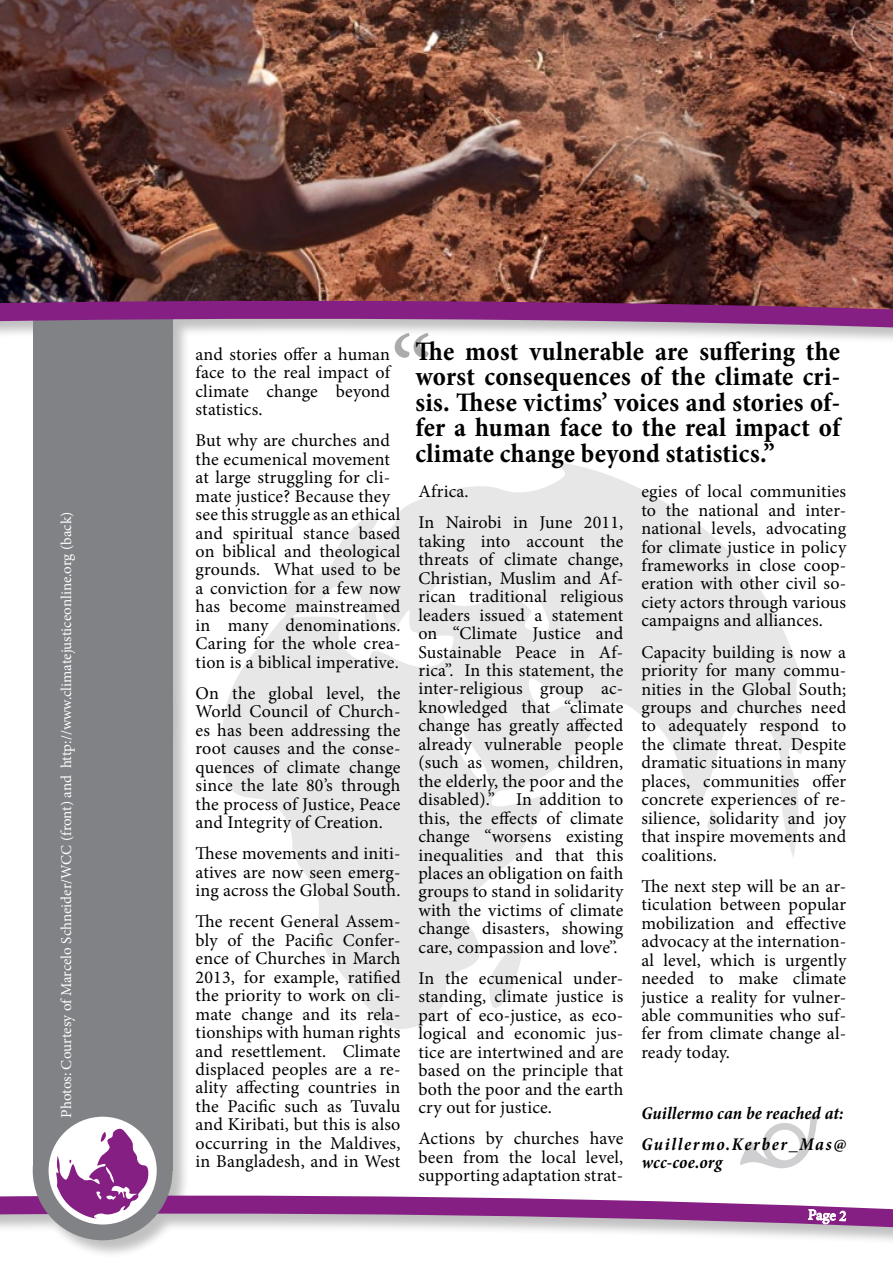
<style>
.page{position:relative;width:893px;height:1263px;background:#fff}
.page>*{position:absolute;margin:0;border:0;box-sizing:border-box;transform-origin:0 0}
.t1{font:108px "Minion Pro";color:#000}
.t2{font:700 condensed 27px/25.5px "Minion Pro";letter-spacing:.01em;color:#000;text-align:justify}
.t3{font:18px/18.5px "Minion Pro";letter-spacing:.005em;color:#000;text-align:justify}
.t4{font:italic 700 condensed 18px/30.8px "Minion Pro";letter-spacing:.015em;color:#000}
.t5{font:15px "Minion Pro";letter-spacing:-.005em;color:#fff}
</style>
<div class="page">
<img style="left:0;top:0;width:893px;height:291px">
<div style="left:0;top:301px;width:893px;height:957px;background:#000;opacity:.25"></div>
<svg style="left:0;top:1185px;width:893px;height:57px"></svg>
<svg style="left:808px;top:1209px;width:38px;height:16px"></svg>
<div style="left:33px;top:308px;width:140px;height:418px;background:#808285"></div>
<div style="left:33px;top:687px;width:140px;height:483px;background:#808285"></div>
<div style="left:33px;top:1101px;width:140px;height:139px;background:#808285;border-radius:50%"></div>
<div style="left:49px;top:1117px;width:108px;height:107px;background:#fff;border-radius:50%"></div>
<svg style="left:55px;top:1128px;width:94px;height:90px"></svg>
<svg style="left:0;top:291px;width:893px;height:57px"></svg>
<svg style="left:739px;top:1115px;width:80px;height:57px"></svg>
<p class="t5" style="left:56px;top:1118px;width:607px;rotate:-90deg">Photos: Courtesy of Marcelo Schneider/WCC (front) and http://www.climatejusticeonline.org (back)</p>
<h1 class="t1" style="left:390px;top:303px;width:44px">“</h1>
<h2 class="t2" style="left:415px;top:338px;width:426px">The most vulnerable are suffering the worst consequences of the climate cri&shy;sis. These victims’ voices and stories of&shy;fer a human face to the real impact of climate change beyond statistics.”</h2>
<p class="t3" style="left:196px;top:345px;width:196px">and stories offer a human face to the real impact of climate change beyond statistics.</p>
<p class="t3" style="left:196px;top:431px;width:206px;text-align:left">But why are churches and the ecumenical movement at large struggling for cli&shy;mate justice? Because they see this struggle as an ethical and spiritual stance based on biblical and theological grounds. What used to be a conviction for a few now has become mainstreamed in many denominations.<br>Caring for the whole crea&shy;tion is a biblical imperative.</p>
<p class="t3" style="left:196px;top:684px;width:206px">On the global level, the World Council of Church&shy;es has been addressing the root causes and the conse&shy;quences of climate change since the late 80’s through the process of Justice, Peace and Integrity of Creation.</p>
<p class="t3" style="left:196px;top:844px;width:206px">These movements and initi&shy;atives are now seen emerg&shy;ing across the Global South.</p>
<p class="t3" style="left:196px;top:912px;width:206px">The recent General Assem&shy;bly of the Pacific Confer&shy;ence of Churches in March 2013, for example, ratified the priority to work on cli&shy;mate change and its rela&shy;tionships with human rights and resettlement. Climate displaced peoples are a re&shy;ality affecting countries in the Pacific such as Tuvalu and Kiribati, but this is also occurring in the Maldives, in Bangladesh, and in West</p>
<p class="t3" style="left:418px;top:476px;width:206px;line-height:31.2px">Africa.<br>In Nairobi in June 2011,</p>
<p class="t3" style="left:418px;top:532px;width:206px">taking into account the threats of climate change, Christian, Muslim and Af&shy;rican traditional religious leaders issued a statement on “Climate Justice and Sustainable Peace in Af&shy;rica”. In this statement, the inter-religious group ac&shy;knowledged that “climate change has greatly affected already vulnerable people (such as women, children, the elderly, the poor and the disabled).” In addition to this, the effects of climate change “worsens existing inequalities and that this places an obligation on faith groups to stand in solidarity with the victims of climate change disasters, showing care, compassion and love”.</p>
<p class="t3" style="left:418px;top:969px;width:206px">In the ecumenical under&shy;standing, climate justice is part of eco-justice, as eco&shy;logical and economic jus&shy;tice are intertwined and are based on the principle that both the poor and the earth cry out for justice.</p>
<p class="t3" style="left:418px;top:1129px;width:206px">Actions by churches have been from the local level, supporting adaptation strat-</p>
<p class="t3" style="left:641px;top:482px;width:206px">egies of local communities to the national and inter&shy;national levels, advocating for climate justice in policy frameworks in close coop&shy;eration with other civil so&shy;ciety actors through various campaigns and alliances.</p>
<p class="t3" style="left:641px;top:643px;width:206px">Capacity building is now a priority for many commu&shy;nities in the Global South; groups and churches need to adequately respond to the climate threat. Despite dramatic situations in many places, communities offer concrete experiences of re&shy;silience, solidarity and joy that inspire movements and coalitions.</p>
<p class="t3" style="left:641px;top:877px;width:206px">The next step will be an ar&shy;ticulation between popular mobilization and effective advocacy at the internation&shy;al level, which is urgently needed to make climate justice a reality for vulner&shy;able communities who suf&shy;fer from climate change al&shy;ready today.</p>
<p class="t4" style="left:641px;top:1098px;width:206px">Guillermo can be reached at:<br>Guillermo.Kerber_Mas@</p>
<p class="t4" style="left:641px;top:1147px;width:82px">wcc-coe.org</p>
<p class="t5" style="left:808px;top:1204px;width:40px;rotate:2deg">Page 2</p>
</div>
